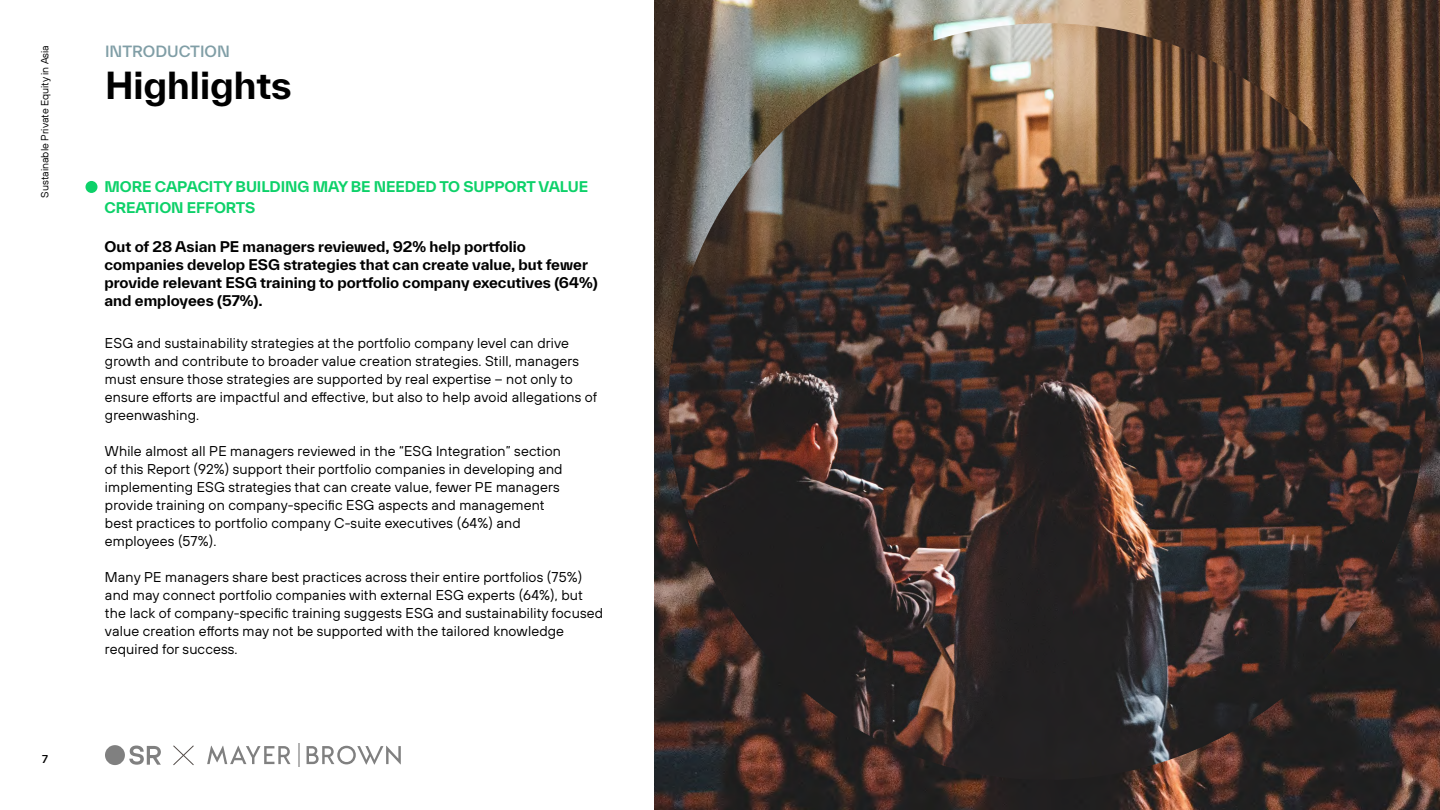
<style>
.page{position:relative;width:1440px;height:810px;background:#fff}
.page>*{position:absolute;margin:0;border:0;box-sizing:border-box;transform-origin:0 0}
.t1{font:700 36px "TWK Everett";color:#000}
.t2{font:500 15px "TWK Everett";color:#809ea6}
.t3{font:14.25px/18px "TT Hoves Pro";letter-spacing:.01em;color:#000}
.t4{font:700 14.25px/18px "TWK Everett";color:#000}
.t5{font:700 14.25px/21px "TWK Everett";letter-spacing:-.005em;color:#0dd169}
.t6{font:10.5px "TT Hoves Pro";color:#000}
.t7{font:500 10.5px "TWK Everett";color:#000}
</style>
<div class="page">
<img style="left:655px;top:0;width:785px;height:810px">
<img style="left:669px;top:23px;width:757px;height:757px;border-radius:378px">
<svg style="left:207px;top:746px;width:84px;height:18px"></svg>
<svg style="left:307px;top:746px;width:94px;height:19px"></svg>
<svg style="left:298px;top:744px;width:1px;height:23px"></svg>
<svg style="left:173px;top:745px;width:21px;height:21px"></svg>
<div style="left:105px;top:745px;width:20px;height:20px;background:#808080;border-radius:50%"></div>
<svg style="left:129px;top:746px;width:32px;height:19px"></svg>
<div style="left:86px;top:181px;width:12px;height:12px;background:#0dd169;border-radius:50%"></div>
<p class="t6" style="left:38px;top:198px;width:154px;rotate:-90deg">Sustainable Private Equity in Asia</p>
<p class="t2" style="left:105px;top:41px;width:126px">INTRODUCTION</p>
<h1 class="t1" style="left:105px;top:60px;width:188px">Highlights</h1>
<p class="t5" style="left:104px;top:176px;width:485px">MORE CAPACITY BUILDING MAY BE NEEDED TO SUPPORT VALUE<br>CREATION EFFORTS</p>
<p class="t4" style="left:104px;top:237px;width:495px">Out of 28 Asian PE managers reviewed, 92% help portfolio companies develop ESG strategies that can create value, but fewer provide relevant ESG training to portfolio company executives (64%) and employees (57%).</p>
<p class="t3" style="left:105px;top:334px;width:494px">ESG and sustainability strategies at the portfolio company level can drive growth and contribute to broader value creation strategies. Still, managers must ensure those strategies are supported by real expertise – not only to ensure efforts are impactful and effective, but also to help avoid allegations of greenwashing.</p>
<p class="t3" style="left:105px;top:442px;width:459px">While almost all PE managers reviewed in the “ESG Integration” section of this Report (92%) support their portfolio companies in developing and implementing ESG strategies that can create value, fewer PE managers provide training on company-specific ESG aspects and management best practices to portfolio company C-suite executives (64%) and employees (57%).</p>
<p class="t3" style="left:105px;top:568px;width:500px">Many PE managers share best practices across their entire portfolios (75%) and may connect portfolio companies with external ESG experts (64%), but the lack of company-specific training suggests ESG and sustainability focused value creation efforts may not be supported with the tailored knowledge required for success.</p>
<p class="t7" style="left:42px;top:752px;width:7px">7</p>
</div>
